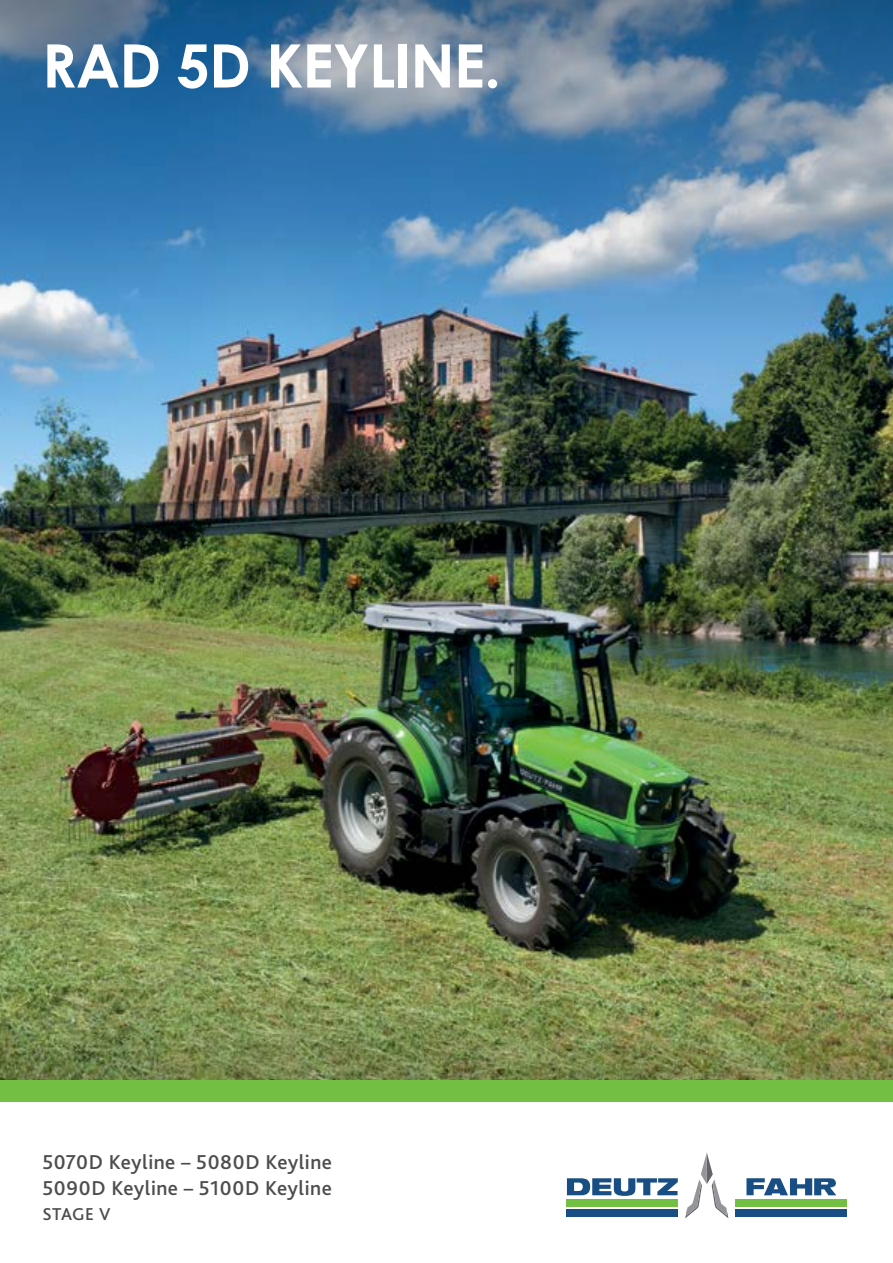
<style>
.page{position:relative;width:893px;height:1263px;background:#fff}
.page>*{position:absolute;margin:0;border:0;box-sizing:border-box;transform-origin:0 0}
.t1{font:700 60px "Century Gothic";letter-spacing:-.015em;color:#fff}
.t2{font:500 21px/25.5px "Bliss Pro";letter-spacing:.025em;color:#4d4d4f}
.t3{font:500 18px "Bliss Pro";letter-spacing:.015em;color:#4d4d4f}
</style>
<div class="page">
<img style="left:0;top:334px;width:893px;height:660px">
<svg style="left:566px;top:1153px;width:271px;height:66px"></svg>
<div style="left:567px;top:1209px;width:111px;height:8px;background:#184e83"></div>
<div style="left:567px;top:1199px;width:111px;height:8px;background:#72bf44"></div>
<div style="left:736px;top:1209px;width:111px;height:8px;background:#184e83"></div>
<div style="left:736px;top:1199px;width:111px;height:8px;background:#72bf44"></div>
<svg style="left:0;top:0;width:893px;height:334px;background:#5687b1"></svg>
<svg style="left:0;top:994px;width:893px;height:87px;background:#7c8a4f"></svg>
<div style="left:0;top:1081px;width:893px;height:21px;background:#72bf44"></div>
<h1 class="t1" style="left:42px;top:20px;width:461px">RAD 5D KEYLINE.</h1>
<p class="t2" style="left:43px;top:1150px;width:291px">5070D Keyline – 5080D Keyline<br>5090D Keyline – 5100D Keyline</p>
<p class="t3" style="left:43px;top:1203px;width:69px">STAGE V</p>
</div>
